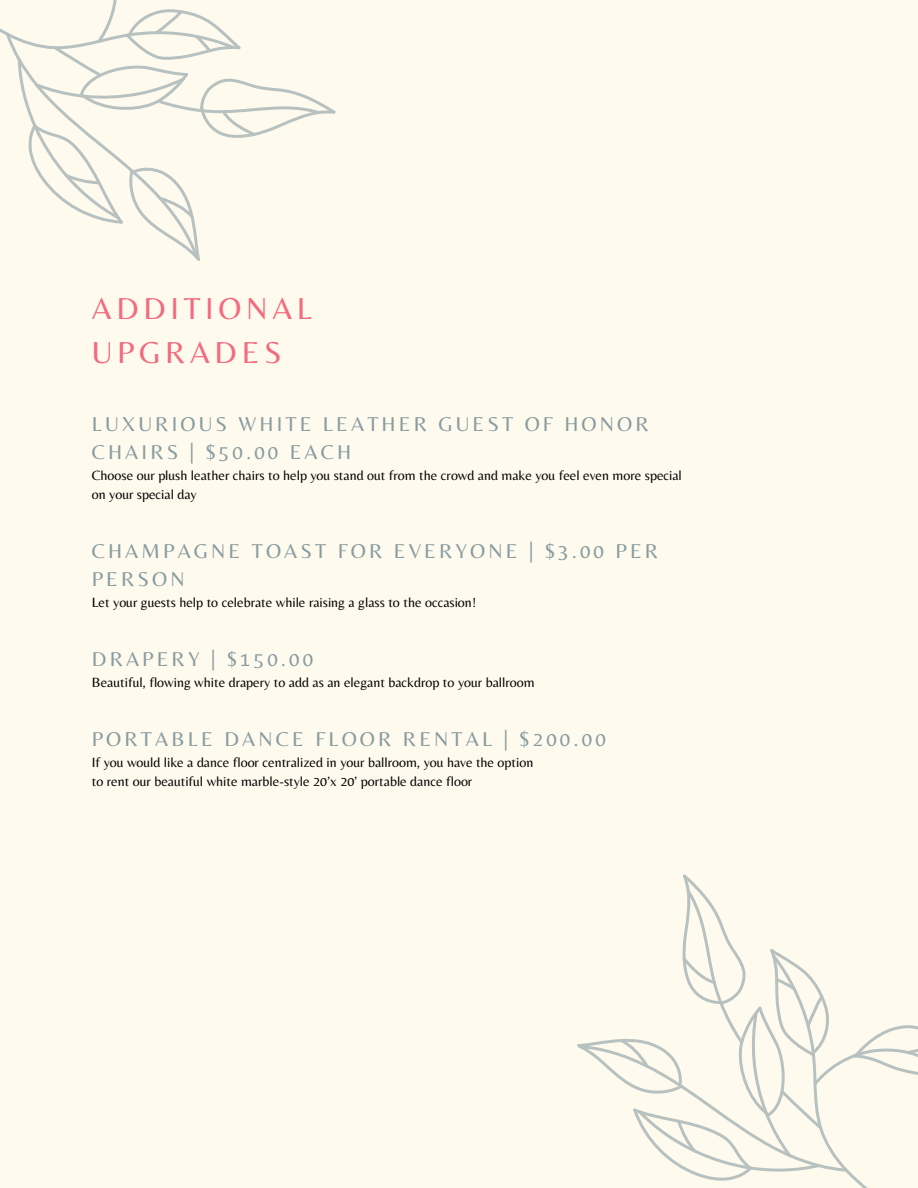
<style>
.page{position:relative;width:918px;height:1188px;background:#fffaee}
.page>*{position:absolute;margin:0;border:0;box-sizing:border-box;transform-origin:0 0}
.t1{font:31.5px/43.8px "Belleza";letter-spacing:.15em;color:#f26b7e}
.t2{font:20.85px/28.2px "Belleza";letter-spacing:.15em;color:#879ca1}
.t3{font:13.95px/19.2px "Belleza";color:#000}
</style>
<div class="page">
<svg style="left:577px;top:874px;width:341px;height:314px"></svg>
<svg style="left:0;top:0;width:336px;height:261px"></svg>
<h1 class="t1" style="left:92px;top:286px;width:222px">ADDITIONAL<br>UPGRADES</h1>
<h2 class="t2" style="left:92px;top:409px;width:558px">LUXURIOUS WHITE LEATHER GUEST OF HONOR<br>CHAIRS | $50.00 EACH</h2>
<p class="t3" style="left:92px;top:466px;width:592px">Choose our plush leather chairs to help you stand out from the crowd and make you feel even more special on your special day</p>
<h2 class="t2" style="left:92px;top:536px;width:568px">CHAMPAGNE TOAST FOR EVERYONE | $3.00 PER<br>PERSON</h2>
<p class="t3" style="left:92px;top:593px;width:386px">Let your guests help to celebrate while raising a glass to the occasion!</p>
<h2 class="t2" style="left:92px;top:644px;width:223px">DRAPERY | $150.00</h2>
<p class="t3" style="left:92px;top:673px;width:444px">Beautiful, flowing white drapery to add as an elegant backdrop to your ballroom</p>
<h2 class="t2" style="left:92px;top:724px;width:515px">PORTABLE DANCE FLOOR RENTAL | $200.00</h2>
<p class="t3" style="left:92px;top:753px;width:443px">If you would like a dance floor centralized in your ballroom, you have the option to rent our beautiful white marble-style 20’x 20’ portable dance floor</p>
</div>
